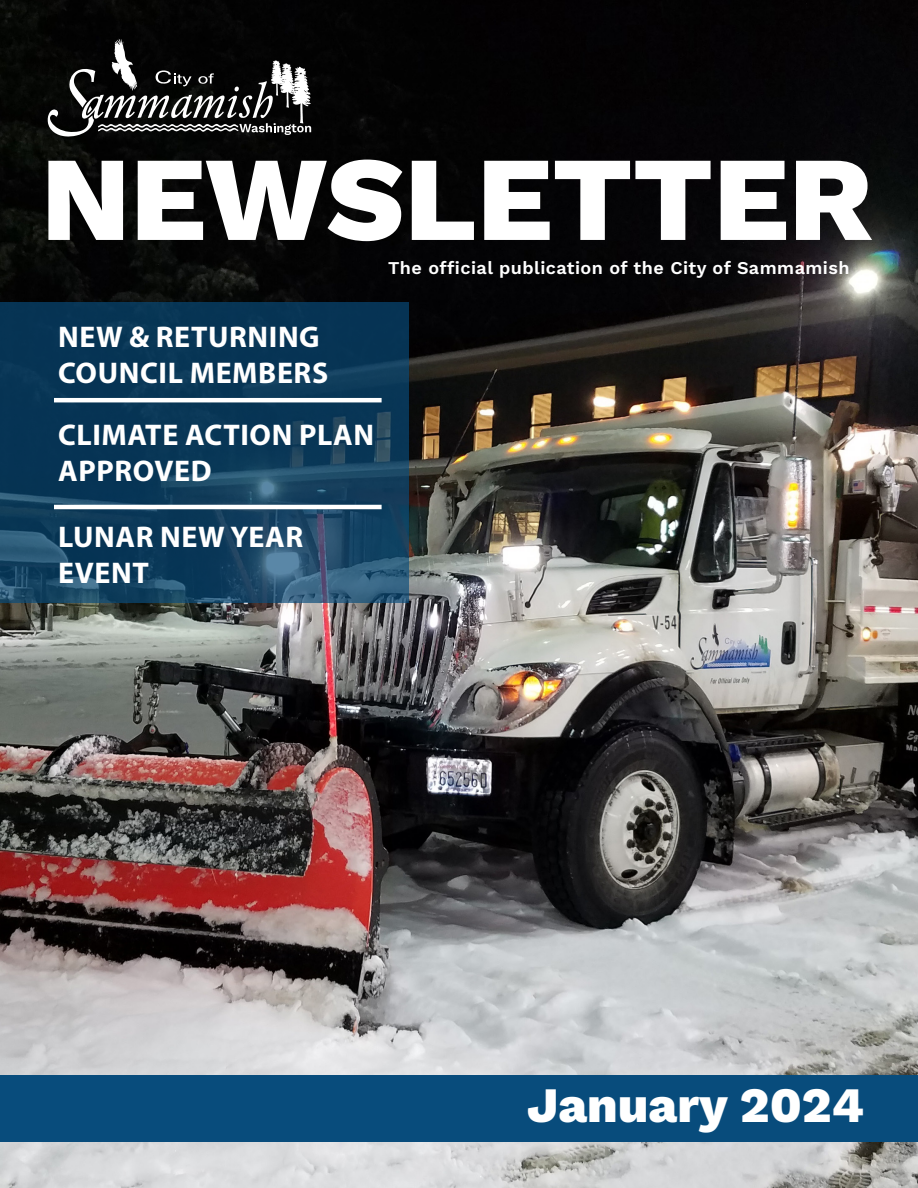
<style>
.page{position:relative;width:918px;height:1188px;background:#fff}
.page>*{position:absolute;margin:0;border:0;box-sizing:border-box;transform-origin:0 0}
.t1{font:800 120px "Work Sans";color:#fff}
.t2{font:800 49.5px "Work Sans";color:#fff}
.t3{font:700 30px/36px "Myriad Pro";letter-spacing:.02em;color:#fff}
.t4{font:600 18px "Work Sans";letter-spacing:.025em;color:#fff}
</style>
<div class="page">
<img style="left:0;top:0;width:918px;height:1188px">
<svg style="left:0;top:302px;width:409px;height:301px;background:#103d5c"></svg>
<div style="left:0;top:1075px;width:918px;height:67px;background:#084c7c"></div>
<hr style="left:54px;top:398px;width:328px;height:4px;background:#fff">
<hr style="left:54px;top:505px;width:328px;height:4px;background:#fff">
<svg style="left:47px;top:39px;width:264px;height:98px;background:#313231"></svg>
<p class="t1" style="left:41px;top:108px;width:833px">NEWSLETTER</p>
<p class="t4" style="left:388px;top:254px;width:463px">The official publication of the City of Sammamish</p>
<p class="t3" style="left:58px;top:317px;width:263px">NEW &amp; RETURNING</p>
<p class="t3" style="left:58px;top:353px;width:272px">COUNCIL MEMBERS</p>
<p class="t3" style="left:58px;top:416px;width:318px">CLIMATE ACTION PLAN</p>
<p class="t3" style="left:58px;top:452px;width:155px">APPROVED</p>
<p class="t3" style="left:58px;top:518px;width:247px">LUNAR NEW YEAR<br>EVENT</p>
<p class="t2" style="left:527px;top:1068px;width:339px">January 2024</p>
</div>
